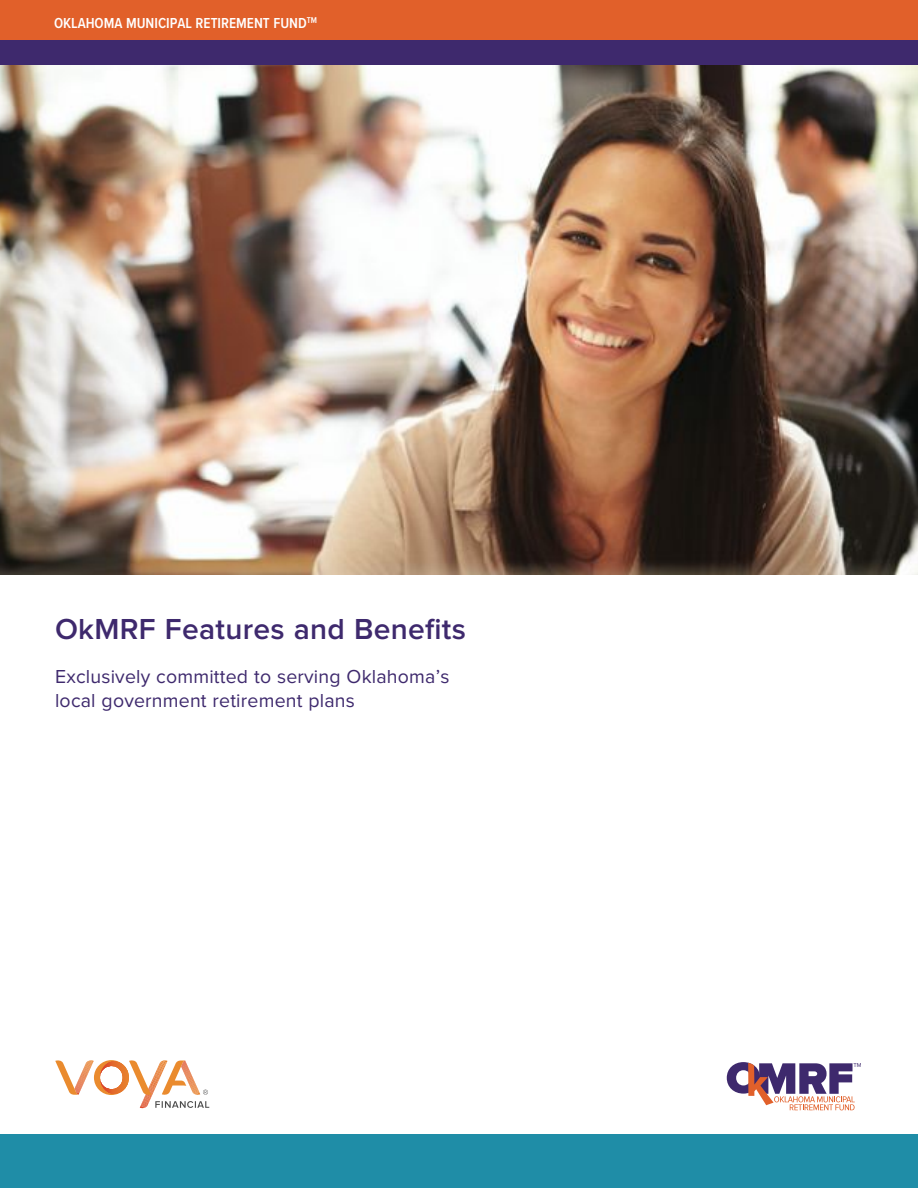
<style>
.page{position:relative;width:918px;height:1188px;background:#fff}
.page>*{position:absolute;margin:0;border:0;box-sizing:border-box;transform-origin:0 0}
.t1{font:600 30px "Proxima Nova";letter-spacing:.01em;color:#3e296d}
.t2{font:19.5px/24px "Proxima Nova";letter-spacing:.01em;color:#3e296d}
.t3{font:600 15px "Proxima Nova Cond";color:#fff}
.t4{font:5.85px "Proxima Nova";color:#3e296d}
</style>
<div class="page">
<img style="left:0;top:65px;width:918px;height:510px">
<svg style="left:727px;top:1062px;width:128px;height:48px"></svg>
<div style="left:0;top:1134px;width:918px;height:54px;background:#1f8da7"></div>
<div style="left:0;top:0;width:918px;height:41px;background:#e1602a"></div>
<div style="left:0;top:40px;width:918px;height:25px;background:#3e296d"></div>
<svg style="left:55px;top:1060px;width:154px;height:49px"></svg>
<p class="t3" style="left:54px;top:14px;width:265px">OKLAHOMA MUNICIPAL RETIREMENT FUND<sup>TM</sup></p>
<h1 class="t1" style="left:55px;top:615px;width:412px">OkMRF Features and Benefits</h1>
<p class="t2" style="left:55px;top:665px;width:396px">Exclusively committed to serving Oklahoma’s local government retirement plans</p>
<p class="t4" style="left:854px;top:1062px;width:10px">TM</p>
</div>
